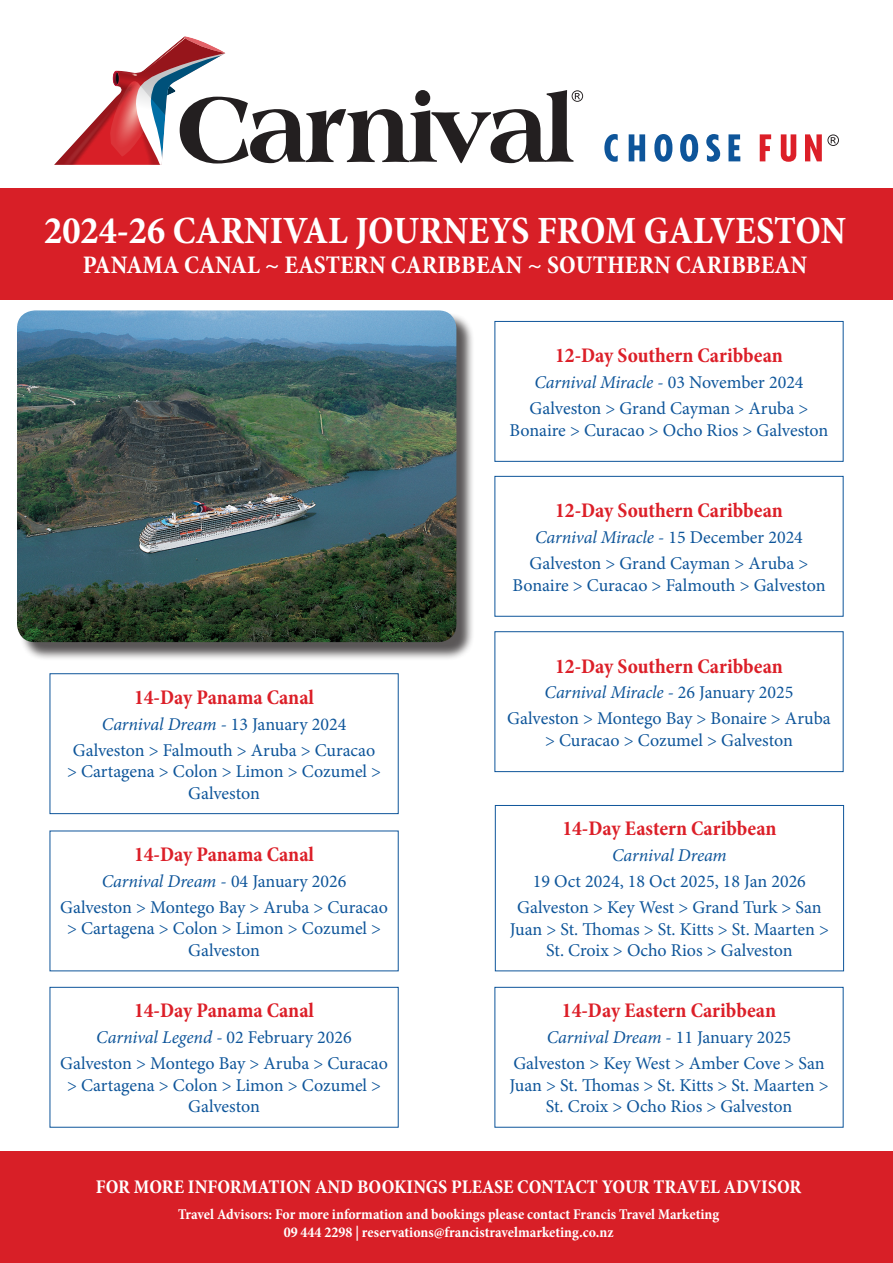
<style>
.page{position:relative;width:893px;height:1263px;background:#fff}
.page>*{position:absolute;margin:0;border:0;box-sizing:border-box;transform-origin:0 0}
.t1{font:700 condensed 39px "Minion Pro";color:#fff}
.t2{font:700 condensed 25.5px "Minion Pro";color:#fff}
.t3{font:700 condensed 21px "Minion Pro";color:#dc1f28}
.t4{font:700 condensed 19.5px "Minion Pro";color:#fff}
.t5{font:18px/21.6px "Minion Pro";letter-spacing:-.005em;color:#0e559a;text-align:center}
.t6{font:italic 18px "Minion Pro";letter-spacing:-.01em;color:#0e559a}
.t7{font:700 condensed 15px "Minion Pro";color:#fff}
.s1{font-style:normal}
.s2{font-style:italic}
</style>
<div class="page">
<svg style="left:604px;top:134px;width:136px;height:28px"></svg>
<svg style="left:54px;top:36px;width:529px;height:129px"></svg>
<svg style="left:760px;top:134px;width:79px;height:28px"></svg>
<div style="left:0;top:188px;width:893px;height:112px;background:#d81f27"></div>
<div style="left:0;top:1152px;width:893px;height:111px;background:#d81f27"></div>
<div style="left:19px;top:313px;width:456px;height:348px;background:#231f20;opacity:.75"></div>
<img style="left:17px;top:310px;width:439px;height:332px">
<div style="left:495px;top:321px;width:348px;height:141px;border:1px solid #0e559a"></div>
<div style="left:50px;top:673px;width:348px;height:141px;border:1px solid #0e559a"></div>
<div style="left:50px;top:987px;width:348px;height:140px;border:1px solid #0e559a"></div>
<div style="left:495px;top:987px;width:348px;height:140px;border:1px solid #0e559a"></div>
<div style="left:495px;top:805px;width:349px;height:166px;border:1px solid #0e559a"></div>
<div style="left:495px;top:476px;width:348px;height:140px;border:1px solid #0e559a"></div>
<div style="left:495px;top:631px;width:348px;height:141px;border:1px solid #0e559a"></div>
<p class="t1" style="left:44px;top:203px;width:803px">2024-26 CARNIVAL JOURNEYS FROM GALVESTON</p>
<p class="t2" style="left:83px;top:247px;width:726px">PANAMA CANAL ~ EASTERN CARIBBEAN ~ SOUTHERN CARIBBEAN</p>
<p class="t3" style="left:555px;top:341px;width:229px">12-Day Southern Caribbean</p>
<p class="t6" style="left:534px;top:370px;width:271px">Carnival Miracle - <span class="s1">03 November 2024</span></p>
<p class="t5" style="left:510px;top:398px;width:320px">Galveston &gt; Grand Cayman &gt; Aruba &gt;<br>Bonaire &gt; Curacao &gt; Ocho Rios &gt; Galveston</p>
<p class="t3" style="left:134px;top:683px;width:182px">14-Day Panama Canal</p>
<p class="t6" style="left:102px;top:712px;width:246px">Carnival Dream - <span class="s1">13 January 2024</span></p>
<p class="t5" style="left:67px;top:739px;width:316px">Galveston &gt; Falmouth &gt; Aruba &gt; Curacao &gt; Cartagena &gt; Colon &gt; Limon &gt; Cozumel &gt;<br>Galveston</p>
<p class="t3" style="left:134px;top:840px;width:182px">14-Day Panama Canal</p>
<p class="t5" style="left:102px;top:870px;width:246px"><span class="s2">Carnival Dream</span> - 04 January 2026</p>
<p class="t5" style="left:60px;top:896px;width:329px">Galveston &gt; Montego Bay &gt; Aruba &gt; Curacao &gt; Cartagena &gt; Colon &gt; Limon &gt; Cozumel &gt;<br>Galveston</p>
<p class="t3" style="left:134px;top:996px;width:182px">14-Day Panama Canal</p>
<p class="t6" style="left:96px;top:1025px;width:257px">Carnival Legend - <span class="s1">02 February 2026</span></p>
<p class="t5" style="left:60px;top:1053px;width:329px">Galveston &gt; Montego Bay &gt; Aruba &gt; Curacao &gt; Cartagena &gt; Colon &gt; Limon &gt; Cozumel &gt;<br>Galveston</p>
<p class="t3" style="left:555px;top:496px;width:229px">12-Day Southern Caribbean</p>
<p class="t6" style="left:535px;top:525px;width:269px">Carnival Miracle - <span class="s1">15 December 2024</span></p>
<p class="t5" style="left:512px;top:552px;width:315px">Galveston &gt; Grand Cayman &gt; Aruba &gt;<br>Bonaire &gt; Curacao &gt; Falmouth &gt; Galveston</p>
<p class="t3" style="left:555px;top:651px;width:229px">12-Day Southern Caribbean</p>
<p class="t6" style="left:545px;top:680px;width:250px">Carnival Miracle - <span class="s1">26 January 2025</span></p>
<p class="t5" style="left:507px;top:708px;width:325px">Galveston &gt; Montego Bay &gt; Bonaire &gt; Aruba &gt; Curacao &gt; Cozumel &gt; Galveston</p>
<p class="t3" style="left:562px;top:814px;width:216px">14-Day Eastern Caribbean</p>
<p class="t6" style="left:612px;top:843px;width:116px">Carnival Dream</p>
<p class="t5" style="left:533px;top:871px;width:274px">19 Oct 2024, 18 Oct 2025, 18 Jan 2026</p>
<p class="t5" style="left:510px;top:896px;width:321px">Galveston &gt; Key West &gt; Grand Turk &gt; San<br>Juan &gt; St. Thomas &gt; St. Kitts &gt; St. Maarten &gt;<br>St. Croix &gt; Ocho Rios &gt; Galveston</p>
<p class="t3" style="left:562px;top:996px;width:216px">14-Day Eastern Caribbean</p>
<p class="t6" style="left:547px;top:1025px;width:246px">Carnival Dream - <span class="s1">11 January 2025</span></p>
<p class="t5" style="left:509px;top:1053px;width:321px">Galveston &gt; Key West &gt; Amber Cove &gt; San<br>Juan &gt; St. Thomas &gt; St. Kitts &gt; St. Maarten &gt;<br>St. Croix &gt; Ocho Rios &gt; Galveston</p>
<p class="t4" style="left:96px;top:1173px;width:707px">FOR MORE INFORMATION AND BOOKINGS PLEASE CONTACT YOUR TRAVEL ADVISOR</p>
<p class="t7" style="left:178px;top:1204px;width:543px">Travel Advisors: For more information and bookings please contact Francis Travel Marketing</p>
<p class="t7" style="left:284px;top:1222px;width:331px">09 444 2298 | reservations@francistravelmarketing.co.nz</p>
</div>
